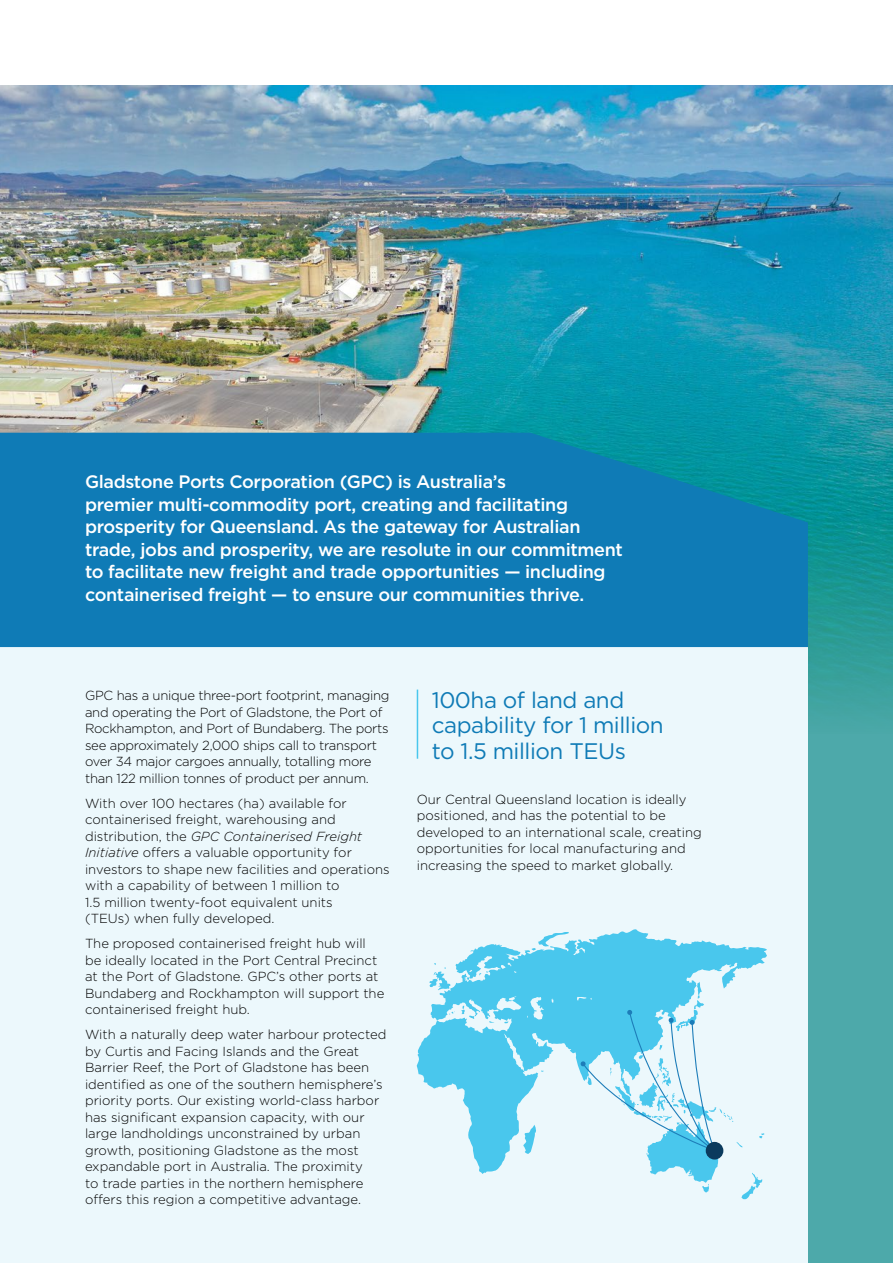
<style>
.page{position:relative;width:893px;height:1263px;background:#fff}
.page>*{position:absolute;margin:0;border:0;box-sizing:border-box;transform-origin:0 0}
.t1{font:22.5px/25.5px "Gotham";letter-spacing:-.02em;color:#0f7bb6}
.t2{font:500 18px/22.5px "Gotham";letter-spacing:-.02em;color:#fff}
.t3{font:300 13.2px/16.5px "Gotham";color:#000}
.t4{font:300 13.2px/16.5px "Gotham";letter-spacing:-.02em;color:#000}
.s1{font-style:italic}
</style>
<div class="page">
<div style="left:0;top:85px;width:893px;height:1178px;background:#4da9aa"></div>
<img style="left:0;top:85px;width:893px;height:624px">
<div style="left:0;top:647px;width:808px;height:616px;background:#ecf8fc"></div>
<svg style="left:0;top:433px;width:808px;height:214px;background:#0e7cb4"></svg>
<svg style="left:417px;top:929px;width:350px;height:245px;fill:#49c7ed"></svg>
<svg style="left:495px;top:1093px;width:15px;height:44px"></svg>
<svg style="left:479px;top:971px;width:9px;height:4px"></svg>
<svg style="left:429px;top:963px;width:22px;height:27px"></svg>
<svg style="left:580px;top:978px;width:185px;height:221px"></svg>
<div style="left:706px;top:1142px;width:17px;height:17px;background:#0b3b5e;border-radius:50%"></div>
<hr style="left:417px;top:690px;width:1px;height:69px;background:#49c7ed">
<p class="t2" style="left:85px;top:470px;width:539px">Gladstone Ports Corporation (GPC) is Australia’s<br>premier multi‑commodity port, creating and facilitating prosperity for Queensland. As the gateway for Australian trade, jobs and prosperity, we are resolute in our commitment to facilitate new freight and trade opportunities — including containerised freight — to ensure our communities thrive.</p>
<p class="t4" style="left:85px;top:687px;width:306px">GPC has a unique three-port footprint, managing and operating the Port of Gladstone, the Port of Rockhampton, and Port of Bundaberg. The ports see approximately 2,000 ships call to transport over 34 major cargoes annually, totalling more than 122 million tonnes of product per annum.</p>
<p class="t3" style="left:85px;top:794px;width:306px">With over 100 hectares (ha) available for containerised freight, warehousing and distribution, the <span class="s1">GPC Containerised Freight Initiative</span> offers a valuable opportunity for investors to shape new facilities and operations with a capability of between 1 million to<br>1.5 million twenty-foot equivalent units<br>(TEUs) when fully developed.</p>
<p class="t3" style="left:85px;top:935px;width:301px">The proposed containerised freight hub will be ideally located in the Port Central Precinct at the Port of Gladstone. GPC’s other ports at Bundaberg and Rockhampton will support the containerised freight hub.</p>
<p class="t3" style="left:85px;top:1026px;width:303px">With a naturally deep water harbour protected by Curtis and Facing Islands and the Great Barrier Reef, the Port of Gladstone has been identified as one of the southern hemisphere’s priority ports. Our existing world-class harbor has significant expansion capacity, with our large landholdings unconstrained by urban growth, positioning Gladstone as the most expandable port in Australia. The proximity<br>to trade parties in the northern hemisphere offers this region a competitive advantage.</p>
<h1 class="t1" style="left:432px;top:686px;width:234px">100ha of land and capability for 1 million to 1.5 million TEUs</h1>
<p class="t3" style="left:417px;top:790px;width:286px">Our Central Queensland location is ideally positioned, and has the potential to be developed to an international scale, creating opportunities for local manufacturing and increasing the speed to market globally.</p>
</div>
